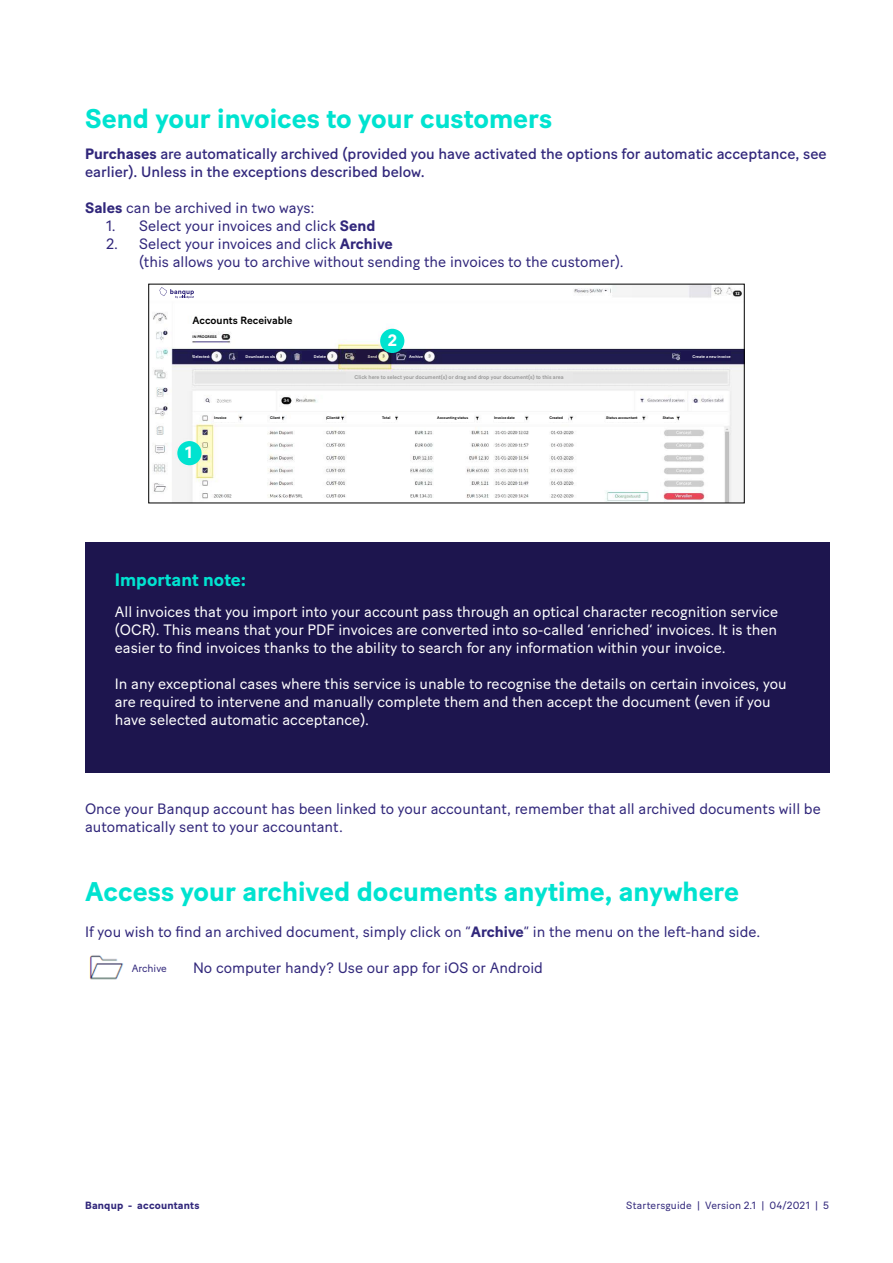
<style>
.page{position:relative;width:893px;height:1263px;background:#fff}
.page>*{position:absolute;margin:0;border:0;box-sizing:border-box;transform-origin:0 0}
.t1{font:700 27px "Baton Turbo";color:#00e3d0}
.t2{font:700 18px "Baton Turbo";color:#00e3d0}
.t3{font:700 16.5px "Baton Turbo";color:#fff}
.t4{font:15px/18px "Baton Turbo";color:#fff;text-align:justify}
.t5{font:15px/18px "Baton Turbo";color:#31277b}
.t6{font:15px/18px "Baton Turbo";color:#31277b}
.t7{font:10.5px "Baton Turbo";letter-spacing:.01em;color:#31277b}
.t8{font:700 10.5px "Baton Turbo";letter-spacing:.015em;color:#31277b}
.t9{font:500 10.5px "Baton Turbo";color:#000}
.t10{font:500 5.4px "Baton Turbo";color:#969696}
.t11{font:500 4.05px "Baton Turbo";color:#fff}
.t12{font:500 4.05px "Baton Turbo";color:#d9d5c6}
.t13{font:500 3.75px "Baton Turbo";color:#000}
.s1{font-weight:700}
</style>
<div class="page">
<div style="left:85px;top:542px;width:744px;height:230px;background:#1d154e"></div>
<img style="left:89px;top:955px;width:35px;height:25px">
<img style="left:153px;top:286px;width:589px;height:215px">
<div style="left:177px;top:441px;width:25px;height:24px;background:#00e3d0;border-radius:50%"></div>
<div style="left:380px;top:329px;width:24px;height:24px;background:#00e3d0;border-radius:50%"></div>
<div style="left:192px;top:316px;width:106px;height:14px;background:#fff"></div>
<div style="left:193px;top:335px;width:28px;height:5px;background:#fff"></div>
<div style="left:193px;top:351px;width:17px;height:10px;background:#1c154e"></div>
<div style="left:238px;top:351px;width:37px;height:10px;background:#1c154e"></div>
<div style="left:302px;top:351px;width:24px;height:10px;background:#1c154e"></div>
<div style="left:356px;top:350px;width:21px;height:12px;background:#1f143c"></div>
<div style="left:407px;top:351px;width:16px;height:10px;background:#1c154e"></div>
<div style="left:682px;top:351px;width:49px;height:10px;background:#1c154e"></div>
<div style="left:346px;top:372px;width:226px;height:10px;background:#e7e7e7"></div>
<div style="left:214px;top:413px;width:24px;height:9px;background:#fff"></div>
<div style="left:270px;top:413px;width:11px;height:9px;background:#fff"></div>
<div style="left:327px;top:413px;width:14px;height:9px;background:#fff"></div>
<div style="left:382px;top:413px;width:12px;height:9px;background:#fff"></div>
<div style="left:437px;top:413px;width:37px;height:9px;background:#fff"></div>
<div style="left:494px;top:413px;width:30px;height:9px;background:#fff"></div>
<div style="left:663px;top:413px;width:12px;height:9px;background:#fff"></div>
<div style="left:606px;top:413px;width:36px;height:9px;background:#fff"></div>
<div style="left:549px;top:413px;width:19px;height:9px;background:#fff"></div>
<div style="left:153px;top:286px;width:64px;height:14px;background:#fff"></div>
<svg style="left:159px;top:287px;width:35px;height:11px"></svg>
<h1 class="t1" style="left:85px;top:98px;width:469px">Send your invoices to your customers</h1>
<p class="t6" style="left:85px;top:143px;width:743px"><span class="s1">Purchases</span> are automatically archived (provided you have activated the options for automatic acceptance, see earlier). Unless in the exceptions described below.</p>
<p class="t5" style="left:85px;top:197px;width:231px"><span class="s1">Sales</span> can be archived in two ways:</p>
<p class="t5" style="left:106px;top:215px;width:271px">1. Select your invoices and click <span class="s1">Send</span></p>
<p class="t5" style="left:139px;top:233px;width:486px;text-indent:-33px">2. Select your invoices and click <span class="s1">Archive<br></span>(this allows you to archive without sending the invoices to the customer).</p>
<p class="t9" style="left:192px;top:313px;width:102px">Accounts Receivable</p>
<p class="t13" style="left:193px;top:334px;width:26px">IN PROGRESS</p>
<p class="t11" style="left:193px;top:353px;width:19px">Selected:</p>
<p class="t11" style="left:246px;top:353px;width:31px">Download as xls</p>
<p class="t11" style="left:314px;top:353px;width:14px">Delete</p>
<p class="t12" style="left:368px;top:353px;width:11px">Send</p>
<p class="t11" style="left:409px;top:353px;width:16px">Archive</p>
<p class="t11" style="left:693px;top:353px;width:40px">Create a new invoice</p>
<p class="t10" style="left:355px;top:373px;width:211px">Click here to select your document(s) or drag and drop your document(s) to this area</p>
<p class="t13" style="left:214px;top:415px;width:14px">Invoice</p>
<p class="t13" style="left:270px;top:415px;width:12px">Client</p>
<p class="t13" style="left:327px;top:415px;width:15px">Client#</p>
<p class="t13" style="left:382px;top:415px;width:10px">Total</p>
<p class="t13" style="left:437px;top:415px;width:33px">Accounting status</p>
<p class="t13" style="left:494px;top:415px;width:22px">Invoice date</p>
<p class="t13" style="left:549px;top:415px;width:15px">Created</p>
<p class="t13" style="left:606px;top:415px;width:33px">Status accountant</p>
<p class="t13" style="left:663px;top:415px;width:13px">Status</p>
<p class="t3" style="left:388px;top:328px;width:11px">2</p>
<p class="t3" style="left:185px;top:440px;width:8px">1</p>
<p class="t2" style="left:115px;top:566px;width:133px">Important note:</p>
<p class="t4" style="left:115px;top:601px;width:665px">All invoices that you import into your account pass through an optical character recognition service (OCR). This means that your PDF invoices are converted into so-called ‘enriched’ invoices. It is then easier to find invoices thanks to the ability to search for any information within your invoice.</p>
<p class="t4" style="left:115px;top:673px;width:673px;text-align:left">In any exceptional cases where this service is unable to recognise the details on certain invoices, you are required to intervene and manually complete them and then accept the document (even if you have selected automatic acceptance).</p>
<p class="t5" style="left:85px;top:798px;width:737px">Once your Banqup account has been linked to your accountant, remember that all archived documents will be automatically sent to your accountant.</p>
<h1 class="t1" style="left:85px;top:870px;width:655px">Access your archived documents anytime, anywhere</h1>
<p class="t5" style="left:85px;top:921px;width:677px">If you wish to find an archived document, simply click on “<span class="s1">Archive</span>” in the menu on the left-hand side.</p>
<p class="t7" style="left:132px;top:960px;width:36px">Archive</p>
<p class="t5" style="left:193px;top:957px;width:351px">No computer handy? Use our app for iOS or Android</p>
<p class="t8" style="left:85px;top:1197px;width:116px">Banqup - accountants</p>
<p class="t7" style="left:626px;top:1197px;width:204px">Startersguide | Version 2.1 | 04/2021 | 5</p>
</div>
